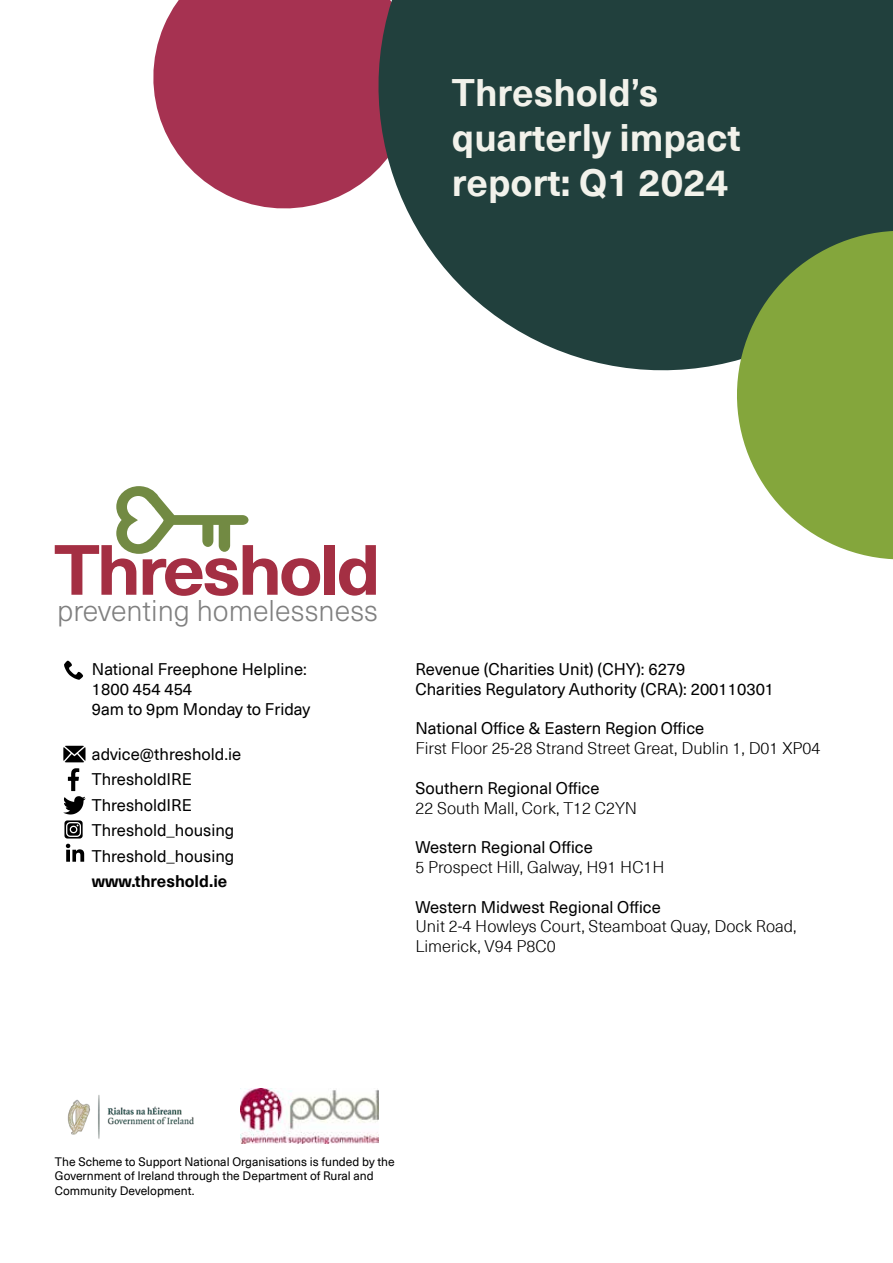
<style>
.page{position:relative;width:893px;height:1263px;background:#fff}
.page>*{position:absolute;margin:0;border:0;box-sizing:border-box;transform-origin:0 0}
.t1{font:700 69.75px "Neue Haas Unica W1 G";letter-spacing:-.045em;color:#a42f43;scale:1.07 1}
.t2{font:700 37.5px/45px "Neue Haas Unica Pro";color:#f2f2eb}
.t3{font:300 29.55px "Neue Haas Unica W1 G";color:#808080}
.t4{font:16.5px/25.5px "Neue Haas Unica Pro";color:#000}
.t5{font:300 16.5px/19.8px "Neue Haas Unica Pro";color:#000}
.t6{font:700 16.5px "Neue Haas Unica Pro";color:#000}
.t7{font:12px/14.4px "Neue Haas Unica Pro";color:#000}
</style>
<div class="page">
<svg style="left:116px;top:486px;width:132px;height:68px"></svg>
<img style="left:240px;top:1089px;width:138px;height:55px">
<img style="left:67px;top:1095px;width:127px;height:44px">
<svg style="left:64px;top:661px;width:19px;height:19px"></svg>
<svg style="left:63px;top:746px;width:22px;height:16px"></svg>
<svg style="left:63px;top:768px;width:23px;height:46px"></svg>
<svg style="left:64px;top:820px;width:19px;height:18px"></svg>
<svg style="left:66px;top:844px;width:18px;height:18px"></svg>
<svg style="left:153px;top:0;width:187px;height:209px;background:#b04a66"></svg>
<svg style="left:340px;top:0;width:553px;height:371px;background:#455a58"></svg>
<svg style="left:714px;top:208px;width:179px;height:352px;fill:#84a63c"></svg>
<h2 class="t2" style="left:452px;top:71px;width:290px">Threshold’s quarterly impact report: Q1 2024</h2>
<h1 class="t1" style="left:54px;top:517px;width:307px">Threshold</h1>
<h3 class="t3" style="left:57px;top:589px;width:322px">preventing homelessness</h3>
<p class="t4" style="left:92px;top:659px;width:220px;line-height:19.8px">National Freephone Helpline:<br>1800 454 454<br>9am to 9pm Monday to Friday</p>
<p class="t4" style="left:92px;top:741px;width:151px">advice@threshold.ie<br>ThresholdIRE<br>ThresholdIRE<br>Threshold_housing<br>Threshold_housing</p>
<p class="t6" style="left:92px;top:871px;width:137px">www.threshold.ie</p>
<p class="t4" style="left:415px;top:659px;width:360px;line-height:19.8px">Revenue (Charities Unit) (CHY): 6279<br>Charities Regulatory Authority (CRA): 200110301</p>
<p class="t4" style="left:415px;top:716px;width:290px">National Office &amp; Eastern Region Office</p>
<p class="t5" style="left:415px;top:739px;width:406px">First Floor 25-28 Strand Street Great, Dublin 1, D01 XP04</p>
<p class="t4" style="left:415px;top:775px;width:186px">Southern Regional Office</p>
<p class="t5" style="left:415px;top:798px;width:223px">22 South Mall, Cork, T12 C2YN</p>
<p class="t4" style="left:415px;top:835px;width:179px">Western Regional Office</p>
<p class="t5" style="left:415px;top:857px;width:251px">5 Prospect Hill, Galway, H91 HC1H</p>
<p class="t4" style="left:415px;top:894px;width:247px">Western Midwest Regional Office</p>
<p class="t5" style="left:415px;top:917px;width:383px">Unit 2-4 Howleys Court, Steamboat Quay, Dock Road,<br>Limerick, V94 P8C0</p>
<p class="t7" style="left:55px;top:1154px;width:341px">The Scheme to Support National Organisations is funded by the<br>Government of Ireland through the Department of Rural and<br>Community Development.</p>
</div>
